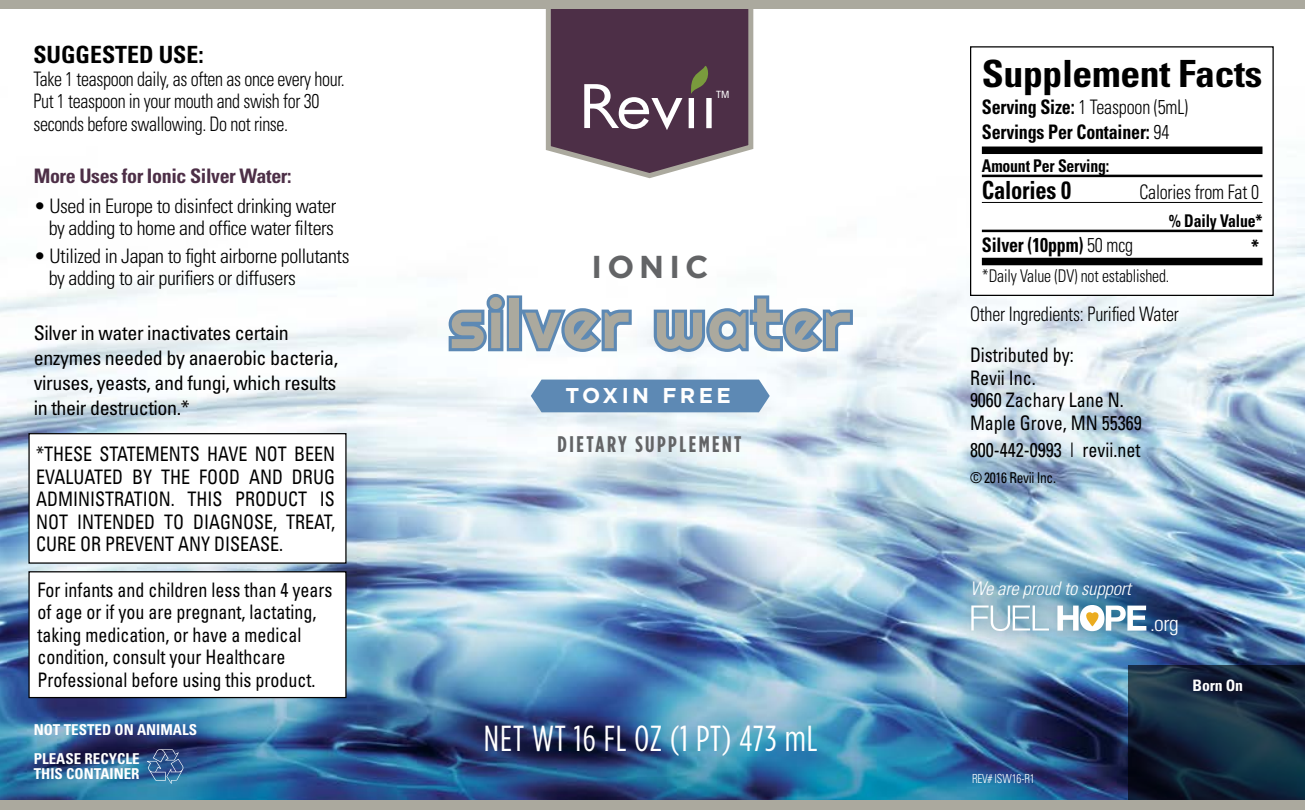
<style>
.page{position:relative;width:1305px;height:810px;background:#fff}
.page>*{position:absolute;margin:0;border:0;box-sizing:border-box;transform-origin:0 0}
.t1{font:67.75px "Righteous";letter-spacing:.04em;color:#aba99e}
.t2{font:700 condensed 37.5px "Univers";letter-spacing:-.01em;color:#000;scale:1.06 1}
.t3{font:36.25px "Gotham Condensed";letter-spacing:.03em;color:#fff}
.t4{font:700 31.75px "Gotham";letter-spacing:.16em;color:#636466}
.t5{font:700 condensed 25px "Univers";letter-spacing:-.01em;color:#000;scale:.9 1}
.t6{font:700 condensed 23.75px "Univers";color:#000}
.t7{font:700 22.5px "Gotham Condensed";letter-spacing:.11em;color:#636466}
.t8{font:300 condensed 22px "Univers";color:#fff}
.t9{font:700 21.5px "Gotham";letter-spacing:.16em;color:#fff}
.t10{font:condensed 20px/22.5px "Univers";color:#000;scale:.9 1}
.t11{font:300 condensed 20px/22.5px "Univers";letter-spacing:-.02em;color:#000;scale:.9 1}
.t12{font:300 condensed 20px/22.5px "Univers";letter-spacing:-.02em;color:#000;text-align:right}
.t13{font:condensed 20px/25px "Univers";letter-spacing:-.02em;color:#000}
.t14{font:700 condensed 20px/25px "Univers";letter-spacing:-.01em;color:#000;scale:.9 1}
.t15{font:700 condensed 20px "Univers";letter-spacing:-.02em;color:#4d2f47}
.t16{font:italic 300 condensed 18.75px "Univers";letter-spacing:-.01em;color:#fff}
.t17{font:300 condensed 17.5px "Univers";letter-spacing:-.01em;color:#000;scale:.9 1}
.t18{font:700 condensed 17.5px "Univers";letter-spacing:-.01em;color:#000;scale:.9 1}
.t19{font:700 condensed 15.75px "Univers";letter-spacing:-.015em;color:#fff}
.t20{font:700 condensed 15px/29.2px "Univers";color:#fff}
.t21{font:condensed 15px "Univers";letter-spacing:-.025em;color:#000}
.t22{font:300 condensed 12.5px "Univers";letter-spacing:-.01em;color:#fff;scale:.9 1}
.t23{font:condensed 10px "Univers";color:#fff}
.s1{font-weight:300}
</style>
<div class="page">
<img style="left:0;top:185px;width:1305px;height:615px">
<svg style="left:147px;top:749px;width:36px;height:35px"></svg>
<div style="left:531px;top:380px;width:239px;height:32px;background:#5d89b4"></div>
<svg style="left:444px;top:289px;width:66px;height:66px"></svg>
<div style="left:507px;top:295px;width:15px;height:56px;border:6px solid #5d89b4"></div>
<svg style="left:516px;top:304px;width:119px;height:53px"></svg>
<svg style="left:651px;top:292px;width:205px;height:65px"></svg>
<svg style="left:1128px;top:666px;width:177px;height:134px"></svg>
<div style="left:0;top:800px;width:1305px;height:10px;background:#aba99e"></div>
<div style="left:0;top:0;width:1305px;height:9px;background:#aba99e"></div>
<svg style="left:545px;top:9px;width:209px;height:170px"></svg>
<div style="left:946px;top:557px;width:256px;height:101px;background:#004e73;opacity:.88"></div>
<svg style="left:1057px;top:605px;width:89px;height:26px"></svg>
<svg style="left:971px;top:606px;width:78px;height:25px"></svg>
<div style="left:29px;top:572px;width:317px;height:126px;background:#fff"></div>
<div style="left:28px;top:571px;width:319px;height:127px;border:1px solid #000"></div>
<div style="left:29px;top:434px;width:317px;height:129px;background:#fff"></div>
<div style="left:28px;top:433px;width:319px;height:131px;border:1px solid #000"></div>
<div style="left:971px;top:47px;width:302px;height:248px;background:#fff"></div>
<div style="left:970px;top:46px;width:304px;height:250px;border:1px solid #000"></div>
<div style="left:982px;top:147px;width:280px;height:7px;background:#000"></div>
<hr style="left:982px;top:175px;width:280px;height:2px;background:#000">
<hr style="left:982px;top:202px;width:280px;height:1px;background:#000">
<hr style="left:982px;top:230px;width:280px;height:2px;background:#000">
<div style="left:982px;top:258px;width:280px;height:7px;background:#000"></div>
<p class="t6" style="left:33px;top:40px;width:172px">SUGGESTED USE:</p>
<p class="t11" style="left:33px;top:67px;width:347px">Take 1 teaspoon daily, as often as once every hour.<br>Put 1 teaspoon in your mouth and swish for 30 seconds before swallowing. Do not rinse.</p>
<p class="t15" style="left:34px;top:163px;width:259px">More Uses for Ionic Silver Water:</p>
<p class="t12" style="left:34px;top:194px;width:304px">• Used in Europe to disinfect drinking water by adding to home and office water filters</p>
<p class="t12" style="left:49px;top:244px;width:302px;text-align:left;text-indent:-15px">• Utilized in Japan to fight airborne pollutants by adding to air purifiers or diffusers</p>
<p class="t13" style="left:34px;top:320px;width:306px">Silver in water inactivates certain enzymes needed by anaerobic bacteria, viruses, yeasts, and fungi, which results in their destruction.*</p>
<p class="t10" style="left:36px;top:442px;width:333px;text-align:justify">*THESE STATEMENTS HAVE NOT BEEN EVALUATED BY THE FOOD AND DRUG ADMINISTRATION. THIS PRODUCT IS NOT INTENDED TO DIAGNOSE, TREAT, CURE OR PREVENT ANY DISEASE.</p>
<p class="t10" style="left:38px;top:578px;width:329px">For infants and children less than 4 years of age or if you are pregnant, lactating, taking medication, or have a medical condition, consult your Healthcare Professional before using this product.</p>
<p class="t20" style="left:34px;top:714px;width:165px">NOT TESTED ON ANIMALS<br>PLEASE RECYCLE</p>
<p class="t20" style="left:34px;top:759px;width:107px">THIS CONTAINER</p>
<p class="t23" style="left:716px;top:88px;width:15px">TM</p>
<h3 class="t4" style="left:592px;top:248px;width:118px">IONIC</h3>
<h1 class="t1" style="left:449px;top:281px;width:403px">silver water</h1>
<p class="t9" style="left:565px;top:383px;width:167px">TOXIN FREE</p>
<p class="t7" style="left:558px;top:432px;width:185px">DIETARY SUPPLEMENT</p>
<h3 class="t3" style="left:484px;top:718px;width:335px">NET WT 16 FL OZ (1 PT) 473 mL</h3>
<h2 class="t2" style="left:982px;top:50px;width:266px">Supplement Facts</h2>
<p class="t14" style="left:982px;top:94px;width:231px">Serving Size: <span class="s1">1 Teaspoon (5mL)<br></span>Servings Per Container: <span class="s1">94</span></p>
<p class="t18" style="left:982px;top:155px;width:143px">Amount Per Serving:</p>
<p class="t5" style="left:982px;top:175px;width:101px">Calories 0</p>
<p class="t11" style="left:1139px;top:180px;width:135px">Calories from Fat 0</p>
<p class="t18" style="left:1169px;top:210px;width:106px">% Daily Value*</p>
<p class="t14" style="left:982px;top:232px;width:170px">Silver (10ppm) <span class="s1">50 mcg</span></p>
<p class="t14" style="left:1251px;top:234px;width:10px">*</p>
<p class="t17" style="left:982px;top:265px;width:210px">*Daily Value (DV) not established.</p>
<p class="t11" style="left:970px;top:303px;width:234px">Other Ingredients: Purified Water</p>
<p class="t10" style="left:970px;top:343px;width:193px">Distributed by:<br>Revii Inc.<br>9060 Zachary Lane N.<br>Maple Grove, MN 55369</p>
<p class="t10" style="left:970px;top:438px;width:191px">800-442-0993 | revii.net</p>
<p class="t21" style="left:970px;top:469px;width:88px">© 2016 Revii Inc.</p>
<p class="t16" style="left:970px;top:577px;width:163px">We are proud to support</p>
<p class="t8" style="left:1150px;top:610px;width:30px">.org</p>
<p class="t19" style="left:1193px;top:676px;width:52px">Born On</p>
<p class="t22" style="left:972px;top:771px;width:71px">REV# ISW16-R1</p>
</div>
